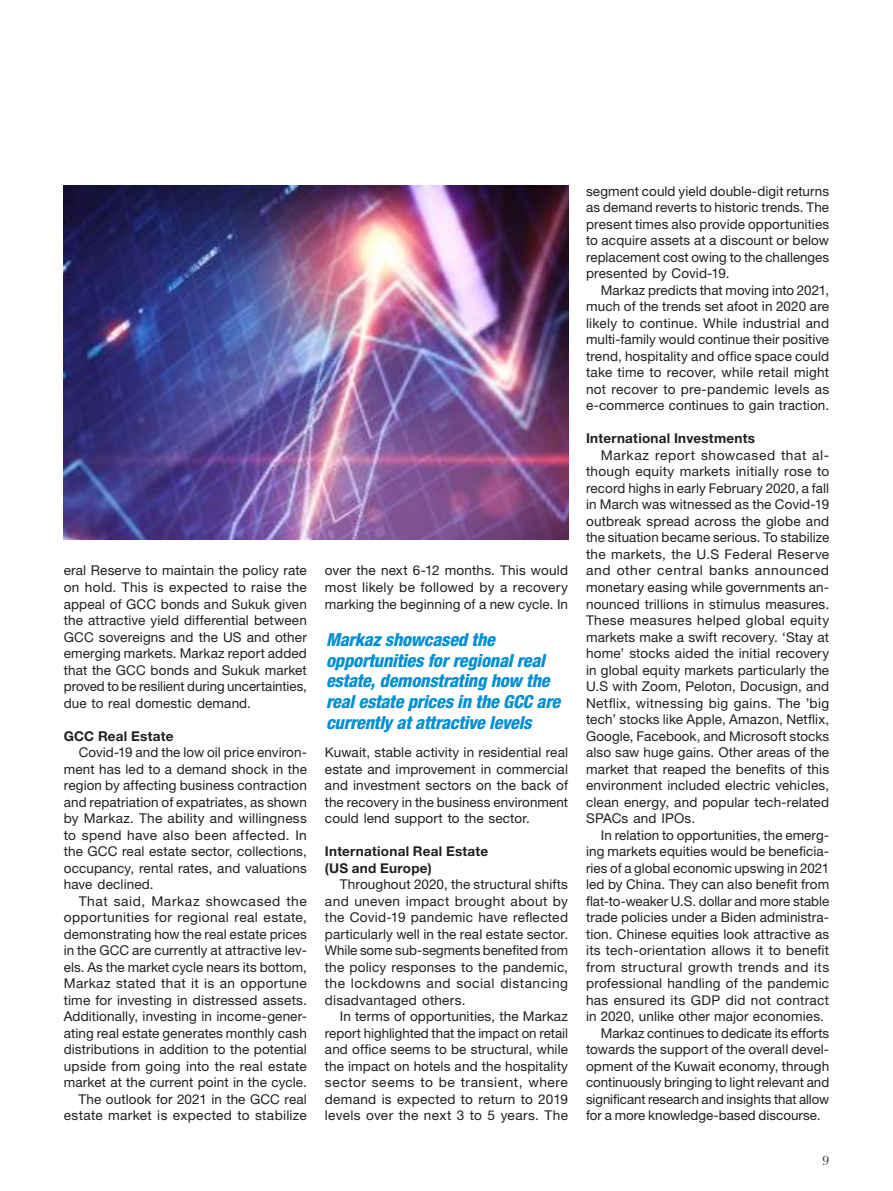
<style>
.page{position:relative;width:893px;height:1191px;background:#fff}
.page>*{position:absolute;margin:0;border:0;box-sizing:border-box;transform-origin:0 0}
.t1{font:italic 800 condensed 18px/20.7px "Helvetica Neue";letter-spacing:-.01em;color:#008fd4}
.t2{font:13.5px/16.5px "Helvetica Neue";letter-spacing:.01em;color:#221e1f;text-align:justify}
.t3{font:700 13.5px/16.5px "Helvetica Neue";letter-spacing:.02em;color:#221e1f}
.t4{font:13.5px "Helvetica Neue";letter-spacing:.03em;color:#221e1f}
.t5{font:13.5px "Bask Old Face";color:#221e1f}
</style>
<div class="page">
<img style="left:63px;top:186px;width:506px;height:354px">
<p class="t2" style="left:64px;top:563px;width:245px">eral Reserve to maintain the policy rate on hold. This is expected to raise the appeal of GCC bonds and Sukuk given the attractive yield differential between GCC sovereigns and the US and other emerging markets. Markaz report added that the GCC bonds and Sukuk market proved to be resilient during uncertainties, due to real domestic demand.</p>
<p class="t3" style="left:64px;top:728px;width:111px">GCC Real Estate</p>
<p class="t2" style="left:64px;top:745px;width:245px;text-indent:15px">Covid-19 and the low oil price environ&shy;ment has led to a demand shock in the region by affecting business contraction and repatriation of expatriates, as shown by Markaz. The ability and willingness to spend have also been affected. In the GCC real estate sector, collections, occupancy, rental rates, and valuations have declined.</p>
<p class="t2" style="left:64px;top:893px;width:245px;text-align:right">That said, Markaz showcased the opportunities for regional real estate, demonstrating how the real estate prices in the GCC are currently at attractive lev&shy;els. As the market cycle nears its bottom, Markaz stated that it is an opportune time for investing in distressed assets.<br>Additionally, investing in income-gener&shy;ating real estate generates monthly cash distributions in addition to the potential upside from going into the real estate market at the current point in the cycle.<br>The outlook for 2021 in the GCC real estate market is expected to stabilize</p>
<p class="t2" style="left:325px;top:563px;width:245px">over the next 6-12 months. This would most likely be followed by a recovery marking the beginning of a new cycle. In</p>
<h1 class="t1" style="left:326px;top:631px;width:236px">Markaz showcased the opportunities for regional real estate, demonstrating how the real estate prices in the GCC are currently at attractive levels</h1>
<p class="t2" style="left:325px;top:745px;width:245px">Kuwait, stable activity in residential real estate and improvement in commercial and investment sectors on the back of the recovery in the business environment could lend support to the sector.</p>
<p class="t3" style="left:325px;top:844px;width:165px">International Real Estate (US and Europe)</p>
<p class="t2" style="left:325px;top:877px;width:245px;text-indent:15px">Throughout 2020, the structural shifts and uneven impact brought about by the Covid-19 pandemic have reflected particularly well in the real estate sector.<br>While some sub-segments benefited from the policy responses to the pandemic, the lockdowns and social distancing disadvantaged others.</p>
<p class="t2" style="left:325px;top:1009px;width:245px;text-indent:15px">In terms of opportunities, the Markaz report highlighted that the impact on retail and office seems to be structural, while the impact on hotels and the hospitality sector seems to be transient, where demand is expected to return to 2019 levels over the next 3 to 5 years. The</p>
<p class="t2" style="left:586px;top:184px;width:245px">segment could yield double-digit returns as demand reverts to historic trends. The present times also provide opportunities to acquire assets at a discount or below replacement cost owing to the challenges presented by Covid-19.</p>
<p class="t2" style="left:586px;top:283px;width:245px;text-indent:15px">Markaz predicts that moving into 2021, much of the trends set afoot in 2020 are likely to continue. While industrial and multi-family would continue their positive trend, hospitality and office space could take time to recover, while retail might not recover to pre-pandemic levels as e-commerce continues to gain traction.</p>
<p class="t3" style="left:586px;top:431px;width:170px">International Investments</p>
<p class="t2" style="left:586px;top:448px;width:245px;text-indent:15px">Markaz report showcased that al&shy;though equity markets initially rose to record highs in early February 2020, a fall in March was witnessed as the Covid-19 outbreak spread across the globe and the situation became serious. To stabilize the markets, the U.S Federal Reserve and other central banks announced monetary easing while governments an&shy;nounced trillions in stimulus measures.<br>These measures helped global equity markets make a swift recovery. ‘Stay at home’ stocks aided the initial recovery in global equity markets particularly the U.S with Zoom, Peloton, Docusign, and Netflix, witnessing big gains. The ’big tech’ stocks like Apple, Amazon, Netflix, Google, Facebook, and Microsoft stocks also saw huge gains. Other areas of the market that reaped the benefits of this environment included electric vehicles, clean energy, and popular tech-related SPACs and IPOs.</p>
<p class="t2" style="left:601px;top:827px;width:230px">In relation to opportunities, the emerg-</p>
<p class="t2" style="left:586px;top:844px;width:245px">ing markets equities would be beneficia-</p>
<p class="t2" style="left:586px;top:860px;width:245px">ries of a global economic upswing in 2021</p>
<p class="t2" style="left:586px;top:877px;width:245px">led by China. They can also benefit from</p>
<p class="t2" style="left:586px;top:893px;width:245px">flat-to-weaker U.S. dollar and more stable</p>
<p class="t2" style="left:586px;top:910px;width:245px">trade policies under a Biden administra-</p>
<p class="t2" style="left:586px;top:926px;width:245px">tion. Chinese equities look attractive as</p>
<p class="t2" style="left:586px;top:943px;width:245px">its tech-orientation allows it to benefit</p>
<p class="t4" style="left:586px;top:961px;width:245px">from structural growth trends and its</p>
<p class="t2" style="left:586px;top:976px;width:245px">professional handling of the pandemic</p>
<p class="t2" style="left:586px;top:992px;width:245px">has ensured its GDP did not contract</p>
<p class="t2" style="left:586px;top:1009px;width:239px">in 2020, unlike other major economies.</p>
<p class="t2" style="left:601px;top:1025px;width:230px">Markaz continues to dedicate its efforts</p>
<p class="t2" style="left:586px;top:1042px;width:245px">towards the support of the overall devel-</p>
<p class="t2" style="left:586px;top:1058px;width:245px">opment of the Kuwait economy, through</p>
<p class="t2" style="left:586px;top:1075px;width:245px">continuously bringing to light relevant and</p>
<p class="t2" style="left:586px;top:1091px;width:245px">significant research and insights that allow</p>
<p class="t2" style="left:586px;top:1108px;width:236px">for a more knowledge-based discourse.</p>
<p class="t5" style="left:823px;top:1156px;width:8px">9</p>
</div>
